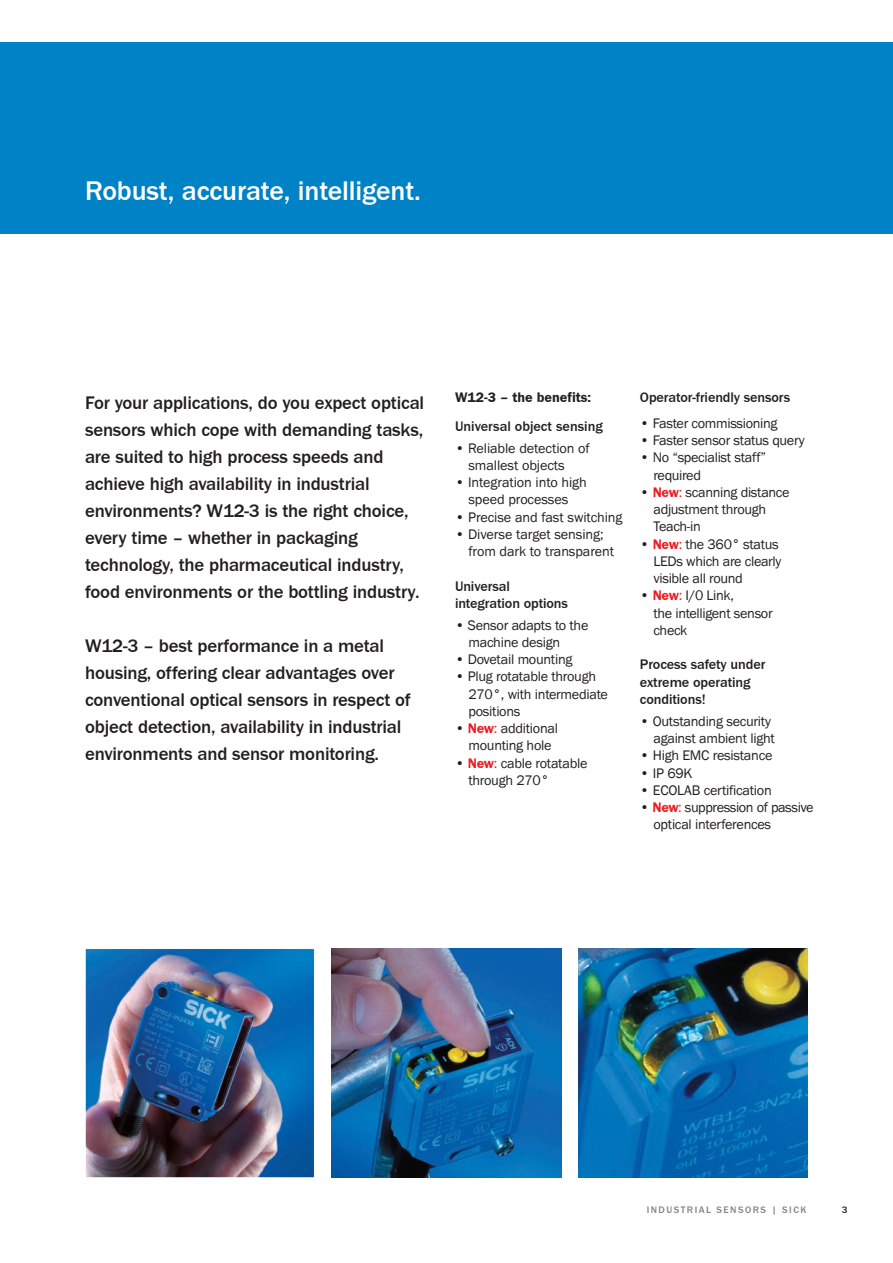
<style>
.page{position:relative;width:893px;height:1263px;background:#fff}
.page>*{position:absolute;margin:0;border:0;box-sizing:border-box;transform-origin:0 0}
.t1{font:500 27.75px "SICK Franklin";letter-spacing:-.005em;color:#fff}
.t2{font:500 18.75px/27px "SICK Franklin";letter-spacing:-.01em;color:#231f20}
.t3{font:14.25px/17.2px "SICK Franklin";letter-spacing:-.02em;color:#231f20}
.t4{font:500 14.25px/17.2px "SICK Franklin";letter-spacing:-.01em;color:#231f20}
.t5{font:700 14.25px "SICK Franklin";color:#231f20}
.t6{font:500 9.75px "SICK Franklin";letter-spacing:.15em;color:#808285}
.t7{font:500 9.75px "SICK Franklin";color:#231f20}
.s1{font-weight:700;color:#ee1d23}
.s2{color:#ee1d23}
</style>
<div class="page">
<img style="left:332px;top:948px;width:229px;height:230px">
<div style="left:0;top:43px;width:893px;height:191px;background:#0083c6"></div>
<img style="left:87px;top:950px;width:226px;height:226px">
<div style="left:85px;top:948px;width:230px;height:230px;border:1px solid #fff"></div>
<img style="left:578px;top:948px;width:230px;height:230px">
<h1 class="t1" style="left:85px;top:174px;width:337px">Robust, accurate, intelligent.</h1>
<p class="t2" style="left:85px;top:390px;width:341px">For your applications, do you expect optical sensors which cope with demanding tasks, are suited to high process speeds and achieve high availability in industrial environments? W12-3 is the right choice, every time – whether in packaging technology, the pharmaceutical industry, food environments or the bottling industry.</p>
<h2 class="t2" style="left:85px;top:633px;width:327px">W12-3 – best performance in a metal housing, offering clear advantages over conventional optical sensors in respect of object detection, availability in industrial environments and sensor monitoring.</h2>
<p class="t5" style="left:455px;top:388px;width:138px">W12-3 – the benefits:</p>
<p class="t4" style="left:455px;top:418px;width:149px">Universal object sensing</p>
<p class="t3" style="left:468px;top:439px;width:123px;text-indent:-13px">• Reliable detection of smallest objects</p>
<p class="t3" style="left:455px;top:474px;width:133px;text-align:center">• Integration into high speed processes</p>
<p class="t3" style="left:455px;top:508px;width:169px">• Precise and fast switching</p>
<p class="t3" style="left:468px;top:526px;width:147px;text-indent:-13px">• Diverse target sensing; from dark to transparent</p>
<p class="t4" style="left:455px;top:577px;width:115px">Universal integration options</p>
<p class="t3" style="left:468px;top:616px;width:121px;text-indent:-13px">• Sensor adapts to the machine design</p>
<p class="t3" style="left:455px;top:651px;width:119px">• Dovetail mounting</p>
<p class="t3" style="left:468px;top:668px;width:141px;text-indent:-13px">• Plug rotatable through<br>270°, with intermediate positions</p>
<p class="t3" style="left:455px;top:720px;width:105px;text-align:center">• <span class="s1">New</span><span class="s2">:</span> additional mounting hole</p>
<p class="t3" style="left:468px;top:754px;width:120px;text-indent:-13px">• <span class="s1">New</span><span class="s2">:</span> cable rotatable through 270°</p>
<p class="t4" style="left:640px;top:388px;width:152px">Operator-friendly sensors</p>
<p class="t3" style="left:640px;top:415px;width:139px">• Faster commissioning</p>
<p class="t3" style="left:640px;top:432px;width:166px">• Faster sensor status query</p>
<p class="t3" style="left:653px;top:449px;width:114px;text-indent:-13px">• No “specialist staff” required</p>
<p class="t3" style="left:653px;top:484px;width:138px;text-indent:-13px">• <span class="s1">New</span><span class="s2">:</span> scanning distance adjustment through<br>Teach-in</p>
<p class="t3" style="left:653px;top:535px;width:129px;text-indent:-14px">• <span class="s1">New</span><span class="s2">:</span> the 360° status<br>LEDs which are clearly visible all round</p>
<p class="t3" style="left:653px;top:587px;width:121px;text-indent:-13px">• <span class="s1">New</span><span class="s2">:</span> I/0 Link,<br>the intelligent sensor check</p>
<p class="t4" style="left:640px;top:656px;width:127px">Process safety under extreme operating conditions!</p>
<p class="t3" style="left:640px;top:712px;width:136px;text-align:right">• Outstanding security against ambient light</p>
<p class="t3" style="left:640px;top:747px;width:134px">• High EMC resistance</p>
<p class="t3" style="left:640px;top:764px;width:54px">• IP 69K</p>
<p class="t3" style="left:640px;top:782px;width:133px">• ECOLAB certification</p>
<p class="t3" style="left:653px;top:799px;width:162px;text-indent:-13px">• <span class="s1">New</span><span class="s2">:</span> suppression of passive optical interferences</p>
<p class="t6" style="left:647px;top:1203px;width:161px">INDUSTRIAL SENSORS | SICK</p>
<p class="t7" style="left:842px;top:1203px;width:7px">3</p>
</div>
